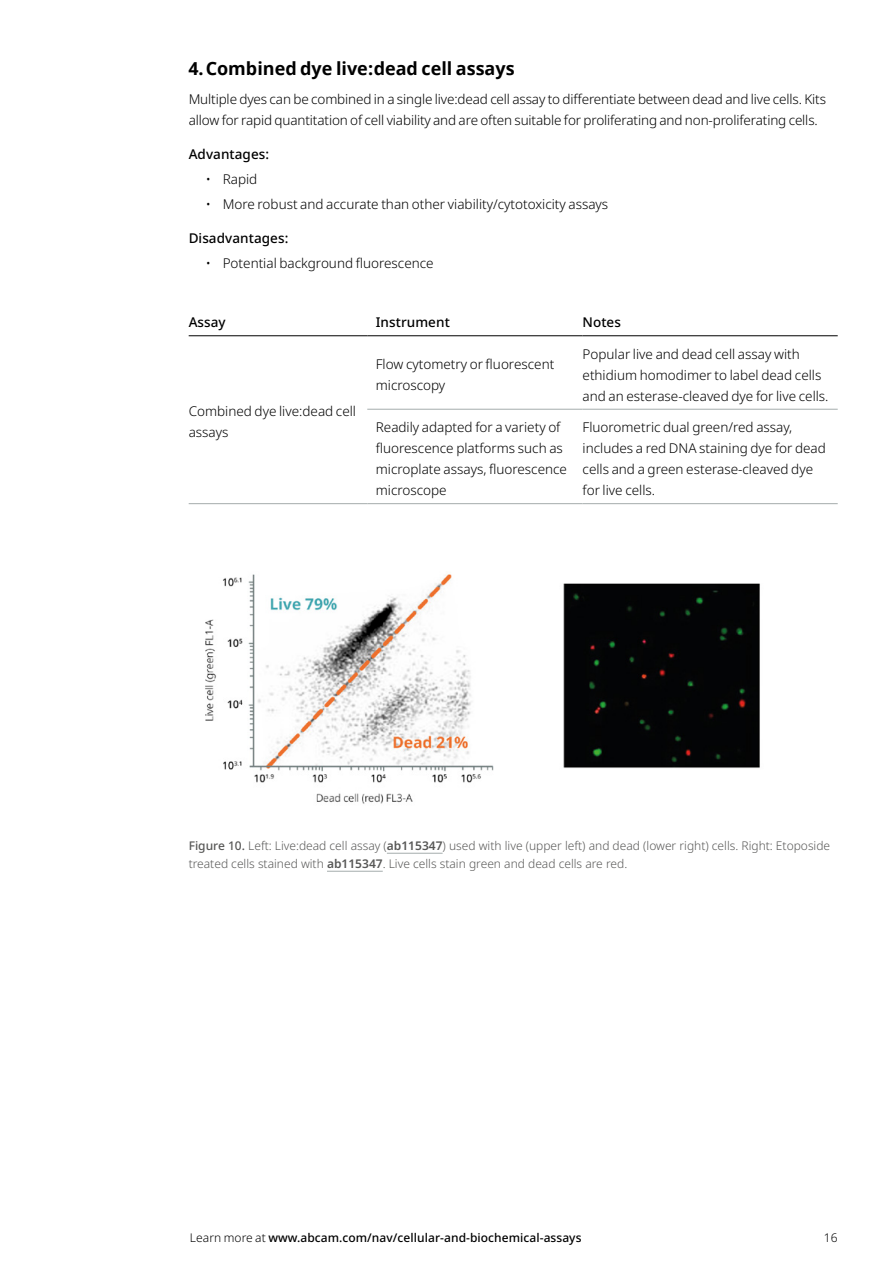
<style>
.page{position:relative;width:893px;height:1263px;background:#fff}
.page>*{position:absolute;margin:0;border:0;box-sizing:border-box;transform-origin:0 0}
.t1{font:700 18px "Noto Sans";color:#000}
.t2{font:300 13.5px/21px "Noto Sans";color:#000}
.t3{font:500 13.5px "Noto Sans";letter-spacing:.005em;color:#000}
.t4{font:300 12px/18px "Noto Sans";color:#575756}
.t5{font:500 12px "Noto Sans";letter-spacing:.005em;color:#000}
.t6{font:300 12px "Noto Sans";color:#000}
.s1{font-weight:500}
.s2{font-weight:600}
.s3{font-weight:300}
</style>
<div class="page">
<hr style="left:367px;top:409px;width:216px;height:1px;background:#a4acac">
<hr style="left:583px;top:409px;width:255px;height:1px;background:#a4acac">
<hr style="left:367px;top:503px;width:216px;height:1px;background:#a4acac">
<hr style="left:583px;top:503px;width:255px;height:1px;background:#a4acac">
<hr style="left:189px;top:335px;width:178px;height:1px;background:#000">
<hr style="left:367px;top:335px;width:216px;height:1px;background:#000">
<hr style="left:189px;top:503px;width:178px;height:1px;background:#a4acac">
<hr style="left:583px;top:335px;width:255px;height:1px;background:#000">
<img style="left:205px;top:571px;width:289px;height:233px">
<div style="left:563px;top:583px;width:197px;height:185px;background:#030406"></div>
<hr style="left:387px;top:853px;width:56px;height:1px;background:#a4acac">
<hr style="left:327px;top:871px;width:56px;height:1px;background:#a4acac">
<h1 class="t1" style="left:189px;top:55px;width:328px">4.Combined dye live:dead cell assays</h1>
<p class="t2" style="left:189px;top:89px;width:639px">Multiple dyes can be combined in a single live:dead cell assay to differentiate between dead and live cells. Kits allow for rapid quantitation of cell viability and are often suitable for proliferating and non-proliferating cells.</p>
<p class="t3" style="left:189px;top:144px;width:82px">Advantages:</p>
<p class="t2" style="left:206px;top:169px;width:53px">• Rapid</p>
<p class="t2" style="left:206px;top:194px;width:404px">• More robust and accurate than other viability/cytotoxicity assays</p>
<p class="t3" style="left:189px;top:229px;width:101px">Disadvantages:</p>
<p class="t2" style="left:206px;top:253px;width:230px">• Potential background fluorescence</p>
<p class="t3" style="left:189px;top:313px;width:39px">Assay</p>
<p class="t3" style="left:376px;top:313px;width:76px">Instrument</p>
<p class="t3" style="left:583px;top:313px;width:40px">Notes</p>
<p class="t2" style="left:189px;top:401px;width:169px">Combined dye live:dead cell assays</p>
<p class="t2" style="left:376px;top:354px;width:180px">Flow cytometry or fluorescent microscopy</p>
<p class="t2" style="left:583px;top:344px;width:245px">Popular live and dead cell assay with ethidium homodimer to label dead cells and an esterase-cleaved dye for live cells.</p>
<p class="t2" style="left:376px;top:417px;width:193px">Readily adapted for a variety of fluorescence platforms such as microplate assays, fluorescence microscope</p>
<p class="t2" style="left:583px;top:417px;width:245px">Fluorometric dual green/red assay, includes a red DNA staining dye for dead cells and a green esterase-cleaved dye for live cells.</p>
<p class="t4" style="left:189px;top:837px;width:643px"><span class="s1">Figure 10.</span> Left: Live:dead cell assay (<span class="s2">ab115347</span>) used with live (upper left) and dead (lower right) cells. Right: Etoposide treated cells stained with <span class="s2">ab115347</span>. Live cells stain green and dead cells are red.</p>
<p class="t5" style="left:190px;top:1229px;width:393px"><span class="s3">Learn more at</span> www.abcam.com/nav/cellular-and-biochemical-assays</p>
<p class="t6" style="left:824px;top:1230px;width:15px">16</p>
</div>
